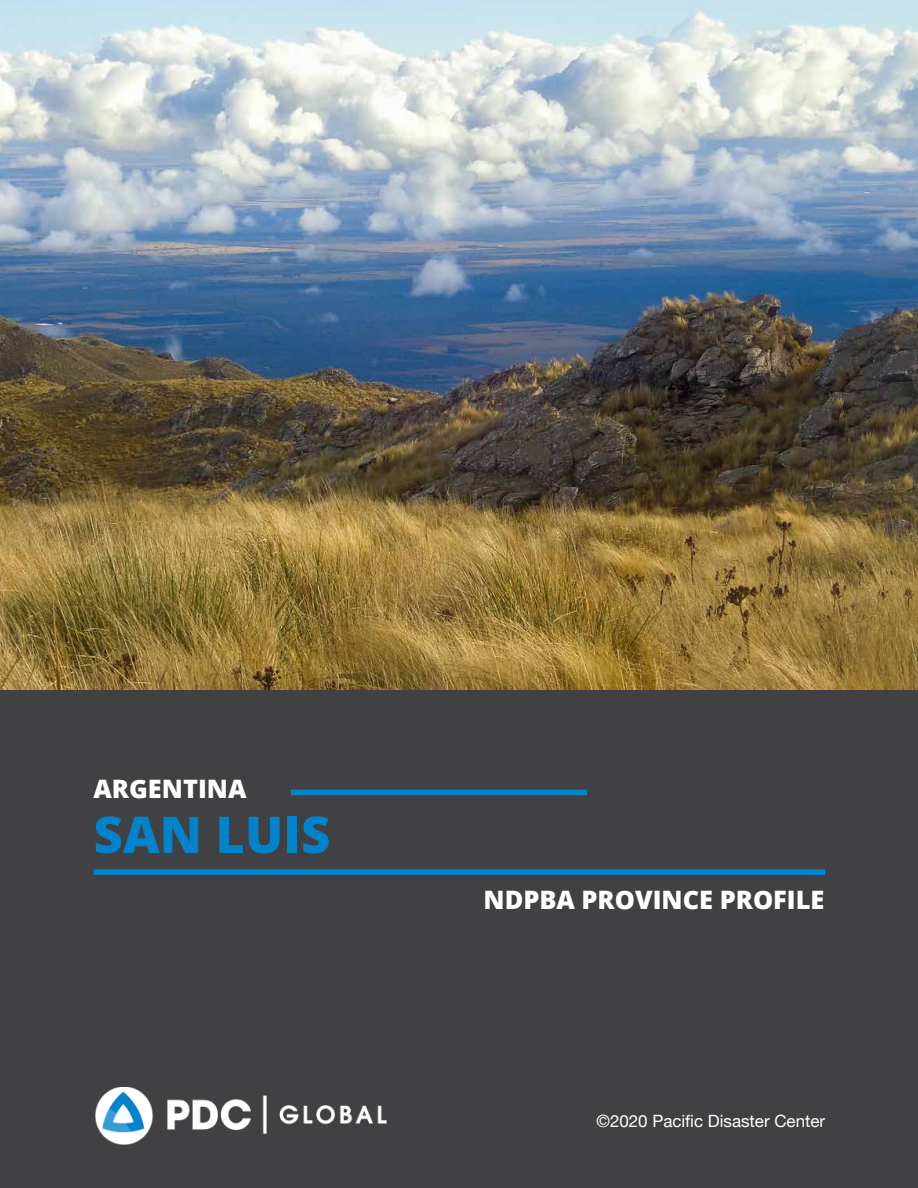
<style>
.page{position:relative;width:918px;height:1188px;background:#fff}
.page>*{position:absolute;margin:0;border:0;box-sizing:border-box;transform-origin:0 0}
.t1{font:800 50.85px "Open Sans";color:#0083ca}
.t2{font:800 25.35px "Open Sans";color:#fff}
.t3{font:16.95px "Helvetica Neue";color:#fff}
</style>
<div class="page">
<div style="left:0;top:690px;width:918px;height:498px;background:#414042"></div>
<div style="left:291px;top:790px;width:296px;height:5px;background:#0083ca"></div>
<div style="left:94px;top:869px;width:731px;height:6px;background:#0083ca"></div>
<img style="left:0;top:0;width:918px;height:690px">
<img style="left:96px;top:1087px;width:290px;height:57px">
<p class="t2" style="left:94px;top:778px;width:155px">ARGENTINA</p>
<h1 class="t1" style="left:94px;top:814px;width:238px">SAN LUIS</h1>
<p class="t2" style="left:484px;top:890px;width:342px">NDPBA PROVINCE PROFILE</p>
<p class="t3" style="left:596px;top:1109px;width:230px">©2020 Pacific Disaster Center</p>
</div>
